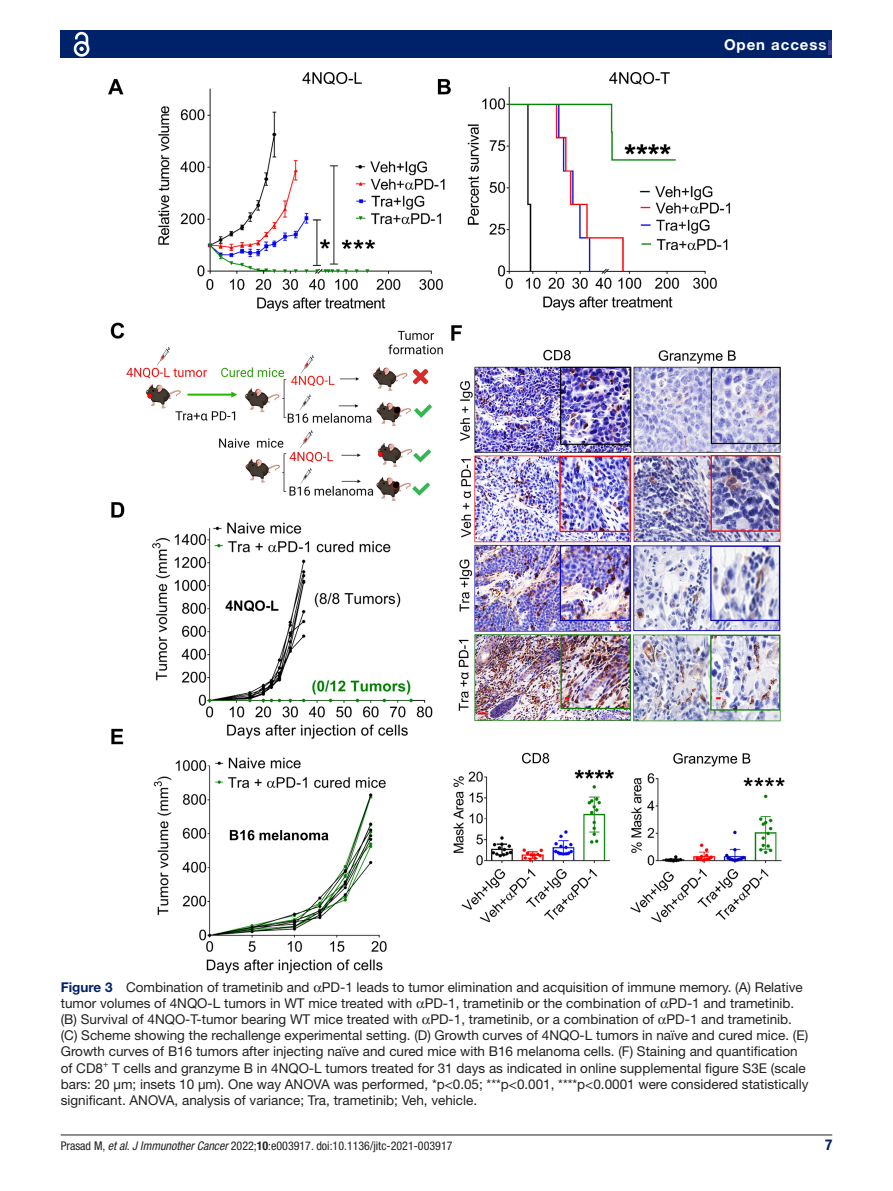
<style>
.page{position:relative;width:893px;height:1191px;background:#fff}
.page>*{position:absolute;margin:0;border:0;box-sizing:border-box;transform-origin:0 0}
.t1{font:700 15px "Helvetica Neue LT Std";letter-spacing:.065em;color:#fff}
.t2{font:700 condensed 15px "Helvetica Neue LT Std";color:#00226b}
.t3{font:13.5px/16.2px "Helvetica Neue LT Std";color:#231f20}
.t4{font:condensed 12px "Helvetica Neue LT Std";color:#231f20}
.t5{font:9px "Helvetica Neue LT Std";color:#231f20}
.s1{font-weight:700;color:#00226b}
.s2{font-style:italic}
.s3{font-weight:700}
</style>
<div class="page">
<hr style="left:61px;top:1134px;width:771px;height:1px;background:#231f20">
<div style="left:61px;top:31px;width:771px;height:27px;background:#00226b"></div>
<hr style="left:828px;top:40px;width:4px;height:15px;background:#414099">
<svg style="left:73px;top:31px;width:17px;height:26px"></svg>
<img style="left:109px;top:73px;width:675px;height:901px">
<p class="t1" style="left:724px;top:35px;width:104px">Open access</p>
<p class="t3" style="left:61px;top:978px;width:749px"><span class="s1">Figure 3</span> Combination of trametinib and PD-1 leads to tumor elimination and acquisition of immune memory. (A) Relative tumor volumes of 4NQO-L tumors in WT mice treated with PD-1, trametinib or the combination of PD-1 and trametinib. (B) Survival of 4NQO-T-tumor bearing WT mice treated with PD-1, trametinib, or a combination of PD-1 and trametinib. (C) Scheme showing the rechallenge experimental setting. (D) Growth curves of 4NQO-L tumors in naïve and cured mice. (E)<br>Growth curves of B16 tumors after injecting naïve and cured mice with B16 melanoma cells. (F) Staining and quantification of CD8</p>
<p class="t5" style="left:103px;top:1058px;width:7px">+</p>
<p class="t3" style="left:61px;top:1059px;width:749px;text-indent:51px">T cells and granzyme B in 4NQO-L tumors treated for 31 days as indicated in online supplemental figure S3E (scale bars: 20 µm; insets 10 µm). One way ANOVA was performed, *p&lt;0.05; ***p&lt;0.001, ****p&lt;0.0001 were considered statistically significant. ANOVA, analysis of variance; Tra, trametinib; Veh, vehicle.</p>
<p class="t4" style="left:61px;top:1138px;width:393px">Prasad M, <span class="s2">et al</span>. <span class="s2">J Immunother Cancer</span> 2022;<span class="s3">10</span>:e003917. doi:10.1136/jitc-2021-003917</p>
<p class="t2" style="left:825px;top:1135px;width:9px">7</p>
</div>
